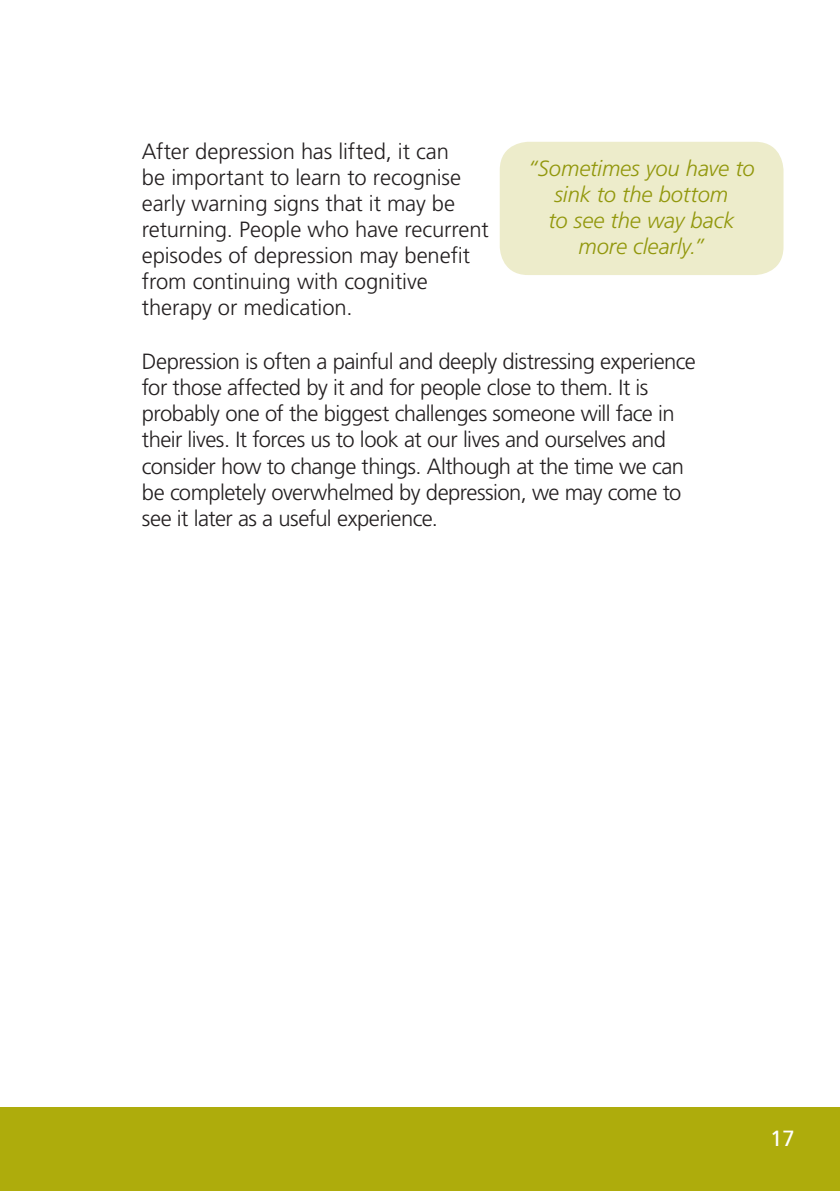
<style>
.page{position:relative;width:840px;height:1191px;background:#fff}
.page>*{position:absolute;margin:0;border:0;box-sizing:border-box;transform-origin:0 0}
.body_text_1{font:300 22px/26px "Frutiger";letter-spacing:-.02em;color:#231f20}
.boxed_quote{font:italic 300 22px/26px "Frutiger";letter-spacing:-.005em;color:#92970c;text-align:center}
.t1{font:22px "Frutiger";color:#fff}
.t2{font:20px "Frutiger";color:#fff}
</style>
<div class="page">
<div style="left:0;top:1107px;width:839px;height:84px;background:#aeac0c"></div>
<div style="left:499px;top:142px;width:284px;height:133px;background:#edeccb;border-radius:28px"></div>
<p class="body_text_1" style="left:142px;top:138px;width:348px">After depression has lifted, it can<br>be important to learn to recognise early warning signs that it may be returning. People who have recurrent episodes of depression may benefit from continuing with cognitive therapy or medication.</p>
<p class="body_text_1" style="left:142px;top:349px;width:555px">Depression is often a painful and deeply distressing experience for those affected by it and for people close to them. It is probably one of the biggest challenges someone will face in their lives. It forces us to look at our lives and ourselves and consider how to change things. Although at the time we can be completely overwhelmed by depression, we may come to see it later as a useful experience.</p>
<p class="boxed_quote" style="left:528px;top:155px;width:228px">“Sometimes you have to sink to the bottom<br>to see the way back more clearly.”</p>
<p class="t1" style="left:769px;top:1125px;width:12px">17</p>
<p class="t2" style="left:772px;top:1126px;width:11px">17</p>
</div>
